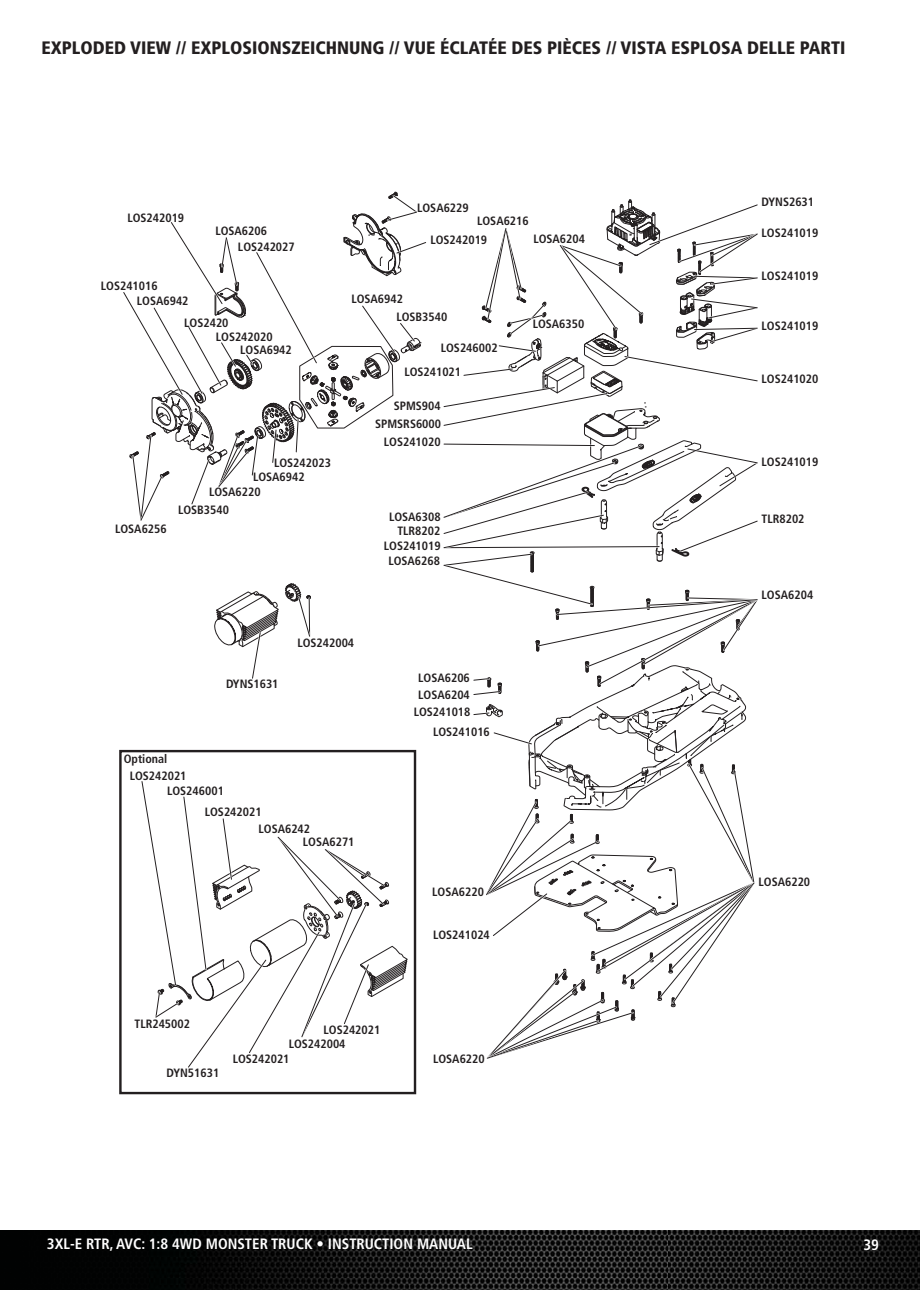
<style>
.page{position:relative;width:920px;height:1290px;background:#fff}
.page>*{position:absolute;margin:0;border:0;box-sizing:border-box;transform-origin:0 0}
.t1{font:900 condensed 18px "Frutiger LT Std";color:#231f20}
.t2{font:700 condensed 15px "Frutiger LT Std";color:#fff}
.t3{font:700 condensed 12px/13.6px "Frutiger LT Std";color:#231f20}
</style>
<div class="page">
<img style="left:0;top:1230px;width:920px;height:60px">
<svg style="left:443px;top:199px;width:315px;height:860px"></svg>
<svg style="left:123px;top:191px;width:304px;height:330px"></svg>
<div style="left:119px;top:750px;width:297px;height:344px;border:2px solid #231f20"></div>
<svg style="left:141px;top:781px;width:267px;height:287px"></svg>
<svg style="left:214px;top:591px;width:65px;height:88px"></svg>
<svg style="left:285px;top:583px;width:26px;height:54px"></svg>
<h1 class="t1" style="left:41px;top:39px;width:805px">EXPLODED VIEW // EXPLOSIONSZEICHNUNG // VUE ÉCLATÉE DES PIÈCES // VISTA ESPLOSA DELLE PARTI</h1>
<p class="t3" style="left:127px;top:211px;width:58px">LOS242019</p>
<p class="t3" style="left:101px;top:280px;width:58px">LOS241016</p>
<p class="t3" style="left:137px;top:295px;width:53px">LOSA6942</p>
<p class="t3" style="left:215px;top:224px;width:53px">LOSA6206</p>
<p class="t3" style="left:238px;top:241px;width:58px">LOS242027</p>
<p class="t3" style="left:184px;top:316px;width:46px">LOS2420</p>
<p class="t3" style="left:216px;top:331px;width:58px">LOS242020</p>
<p class="t3" style="left:240px;top:344px;width:53px">LOSA6942</p>
<p class="t3" style="left:253px;top:457px;width:79px;text-indent:21px">LOS242023<br>LOSA6942</p>
<p class="t3" style="left:209px;top:486px;width:53px">LOSA6220</p>
<p class="t3" style="left:115px;top:523px;width:53px">LOSA6256</p>
<p class="t3" style="left:178px;top:503px;width:52px">LOSB3540</p>
<p class="t3" style="left:417px;top:201px;width:53px">LOSA6229</p>
<p class="t3" style="left:477px;top:215px;width:53px">LOSA6216</p>
<p class="t3" style="left:351px;top:292px;width:53px">LOSA6942</p>
<p class="t3" style="left:430px;top:234px;width:58px">LOS242019</p>
<p class="t3" style="left:396px;top:311px;width:52px">LOSB3540</p>
<p class="t3" style="left:441px;top:342px;width:58px">LOS246002</p>
<p class="t3" style="left:404px;top:366px;width:58px">LOS241021</p>
<p class="t3" style="left:375px;top:397px;width:67px;line-height:18.6px;text-align:right">SPMS904<br>SPMSRS6000</p>
<p class="t3" style="left:384px;top:436px;width:58px">LOS241020</p>
<p class="t3" style="left:389px;top:511px;width:53px">LOSA6308</p>
<p class="t3" style="left:384px;top:539px;width:58px">LOS241019</p>
<p class="t3" style="left:397px;top:524px;width:44px">TLR8202</p>
<p class="t3" style="left:388px;top:555px;width:53px">LOSA6268</p>
<p class="t3" style="left:533px;top:233px;width:53px">LOSA6204</p>
<p class="t3" style="left:533px;top:317px;width:53px">LOSA6350</p>
<p class="t3" style="left:226px;top:677px;width:54px">DYNS1631</p>
<p class="t3" style="left:297px;top:636px;width:58px">LOS242004</p>
<p class="t3" style="left:124px;top:753px;width:45px">Optional</p>
<p class="t3" style="left:167px;top:768px;width:58px;line-height:15.1px;text-indent:-37px">LOS242021<br>LOS246001</p>
<p class="t3" style="left:205px;top:805px;width:58px">LOS242021</p>
<p class="t3" style="left:303px;top:822px;width:53px;text-indent:-44px">LOSA6242<br>LOSA6271</p>
<p class="t3" style="left:135px;top:1017px;width:57px">TLR245002</p>
<p class="t3" style="left:167px;top:1066px;width:54px">DYN51631</p>
<p class="t3" style="left:324px;top:1023px;width:58px">LOS242021</p>
<p class="t3" style="left:289px;top:1038px;width:58px">LOS242004</p>
<p class="t3" style="left:233px;top:1052px;width:58px">LOS242021</p>
<p class="t3" style="left:418px;top:672px;width:53px">LOSA6206</p>
<p class="t3" style="left:418px;top:689px;width:53px">LOSA6204</p>
<p class="t3" style="left:414px;top:705px;width:58px">LOS241018</p>
<p class="t3" style="left:433px;top:725px;width:58px">LOS241016</p>
<p class="t3" style="left:432px;top:886px;width:53px">LOSA6220</p>
<p class="t3" style="left:433px;top:928px;width:58px">LOS241024</p>
<p class="t3" style="left:433px;top:1053px;width:53px">LOSA6220</p>
<p class="t3" style="left:762px;top:196px;width:54px">DYNS2631</p>
<p class="t3" style="left:762px;top:227px;width:58px">LOS241019</p>
<p class="t3" style="left:762px;top:270px;width:58px">LOS241019</p>
<p class="t3" style="left:762px;top:320px;width:58px">LOS241019</p>
<p class="t3" style="left:762px;top:372px;width:58px">LOS241020</p>
<p class="t3" style="left:762px;top:456px;width:58px">LOS241019</p>
<p class="t3" style="left:762px;top:512px;width:44px">TLR8202</p>
<p class="t3" style="left:762px;top:589px;width:53px">LOSA6204</p>
<p class="t3" style="left:759px;top:875px;width:53px">LOSA6220</p>
<p class="t2" style="left:47px;top:1237px;width:427px">3XL-E RTR, AVC: 1:8 4WD MONSTER TRUCK • INSTRUCTION MANUAL</p>
<p class="t2" style="left:863px;top:1237px;width:17px">39</p>
</div>
